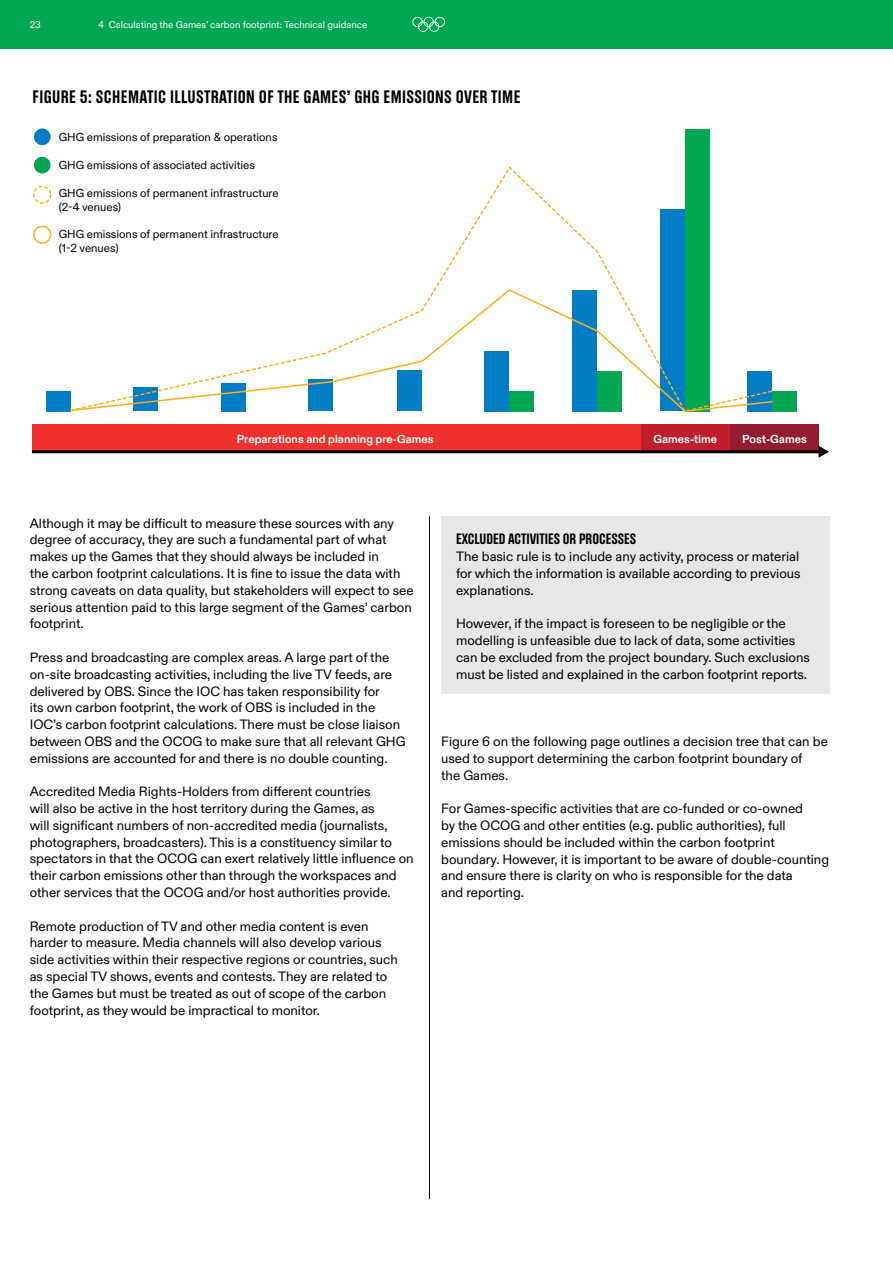
<style>
.page{position:relative;width:893px;height:1263px;background:#fff}
.page>*{position:absolute;margin:0;border:0;box-sizing:border-box;transform-origin:0 0}
.t1{font:18px "Olympic Headline";letter-spacing:.02em;color:#000}
.t2{font:15px "Olympic Headline";color:#000}
.t3{font:13.5px/16.8px "Olympic Sans";color:#000}
.t4{font:11.55px/14px "Olympic Sans";color:#000}
.t5{font:700 11.55px "Olympic Sans";color:#fff}
.t6{font:9.75px "Olympic Sans";letter-spacing:.005em;color:#fff}
</style>
<div class="page">
<hr style="left:429px;top:516px;width:1px;height:683px;background:#000">
<div style="left:34px;top:128px;width:17px;height:17px;background:#007dc5;border-radius:50%"></div>
<div style="left:34px;top:157px;width:17px;height:16px;background:#00a651;border-radius:50%"></div>
<div style="left:33px;top:186px;width:18px;height:18px;border:2px dashed #fcaf17;border-radius:50%"></div>
<div style="left:33px;top:226px;width:18px;height:18px;border:2px solid #fcaf17;border-radius:50%"></div>
<div style="left:32px;top:425px;width:609px;height:27px;background:#ee312f"></div>
<div style="left:641px;top:425px;width:89px;height:27px;background:#c01e2a"></div>
<div style="left:730px;top:425px;width:89px;height:27px;background:#961b30"></div>
<div style="left:772px;top:391px;width:25px;height:20px;background:#00a651"></div>
<div style="left:46px;top:391px;width:25px;height:20px;background:#007dc5"></div>
<div style="left:685px;top:129px;width:25px;height:282px;background:#00a651"></div>
<svg style="left:435px;top:166px;width:250px;height:122px"></svg>
<svg style="left:69px;top:288px;width:705px;height:124px"></svg>
<hr style="left:32px;top:450px;width:788px;height:3px;background:#000">
<svg style="left:819px;top:446px;width:10px;height:11px"></svg>
<div style="left:441px;top:516px;width:388px;height:178px;background:#e6e7e8"></div>
<div style="left:0;top:0;width:893px;height:49px;background:#00a651"></div>
<svg style="left:412px;top:17px;width:33px;height:15px"></svg>
<p class="t6" style="left:30px;top:17px;width:13px">23</p>
<p class="t6" style="left:98px;top:17px;width:270px">4 Calculating the Games’ carbon footprint: Technical guidance</p>
<h1 class="t1" style="left:33px;top:87px;width:489px">FIGURE 5: SCHEMATIC ILLUSTRATION OF THE GAMES’ GHG EMISSIONS OVER TIME</h1>
<p class="t4" style="left:59px;top:129px;width:220px">GHG emissions of preparation &amp; operations</p>
<p class="t4" style="left:59px;top:157px;width:198px">GHG emissions of associated activities</p>
<p class="t4" style="left:59px;top:185px;width:221px">GHG emissions of permanent infrastructure (2-4 venues)</p>
<p class="t4" style="left:59px;top:227px;width:221px">GHG emissions of permanent infrastructure (1-2 venues)</p>
<p class="t5" style="left:237px;top:430px;width:198px">Preparations and planning pre-Games</p>
<p class="t5" style="left:653px;top:430px;width:65px">Games-time</p>
<p class="t5" style="left:742px;top:430px;width:66px">Post-Games</p>
<p class="t3" style="left:30px;top:513px;width:385px">Although it may be difficult to measure these sources with any degree of accuracy, they are such a fundamental part of what makes up the Games that they should always be included in<br>the carbon footprint calculations. It is fine to issue the data with strong caveats on data quality, but stakeholders will expect to see serious attention paid to this large segment of the Games’ carbon footprint.</p>
<p class="t3" style="left:30px;top:648px;width:377px">Press and broadcasting are complex areas. A large part of the on-site broadcasting activities, including the live TV feeds, are delivered by OBS. Since the IOC has taken responsibility for<br>its own carbon footprint, the work of OBS is included in the IOC’s carbon footprint calculations. There must be close liaison between OBS and the OCOG to make sure that all relevant GHG emissions are accounted for and there is no double counting.</p>
<p class="t3" style="left:30px;top:782px;width:385px">Accredited Media Rights-Holders from different countries<br>will also be active in the host territory during the Games, as<br>will significant numbers of non-accredited media (journalists, photographers, broadcasters). This is a constituency similar to spectators in that the OCOG can exert relatively little influence on their carbon emissions other than through the workspaces and other services that the OCOG and/or host authorities provide.</p>
<p class="t3" style="left:30px;top:917px;width:370px">Remote production of TV and other media content is even harder to measure. Media channels will also develop various side activities within their respective regions or countries, such as special TV shows, events and contests. They are related to the Games but must be treated as out of scope of the carbon footprint, as they would be impractical to monitor.</p>
<p class="t2" style="left:456px;top:531px;width:181px">EXCLUDED ACTIVITIES OR PROCESSES</p>
<p class="t3" style="left:456px;top:547px;width:346px;text-align:justify">The basic rule is to include any activity, process or material for which the information is available according to previous explanations.</p>
<p class="t3" style="left:456px;top:614px;width:355px">However, if the impact is foreseen to be negligible or the modelling is unfeasible due to lack of data, some activities can be excluded from the project boundary. Such exclusions must be listed and explained in the carbon footprint reports.</p>
<p class="t3" style="left:441px;top:732px;width:388px">Figure 6 on the following page outlines a decision tree that can be used to support determining the carbon footprint boundary of<br>the Games.</p>
<p class="t3" style="left:441px;top:799px;width:389px">For Games-specific activities that are co-funded or co-owned<br>by the OCOG and other entities (e.g. public authorities), full emissions should be included within the carbon footprint boundary. However, it is important to be aware of double-counting and ensure there is clarity on who is responsible for the data<br>and reporting.</p>
</div>
